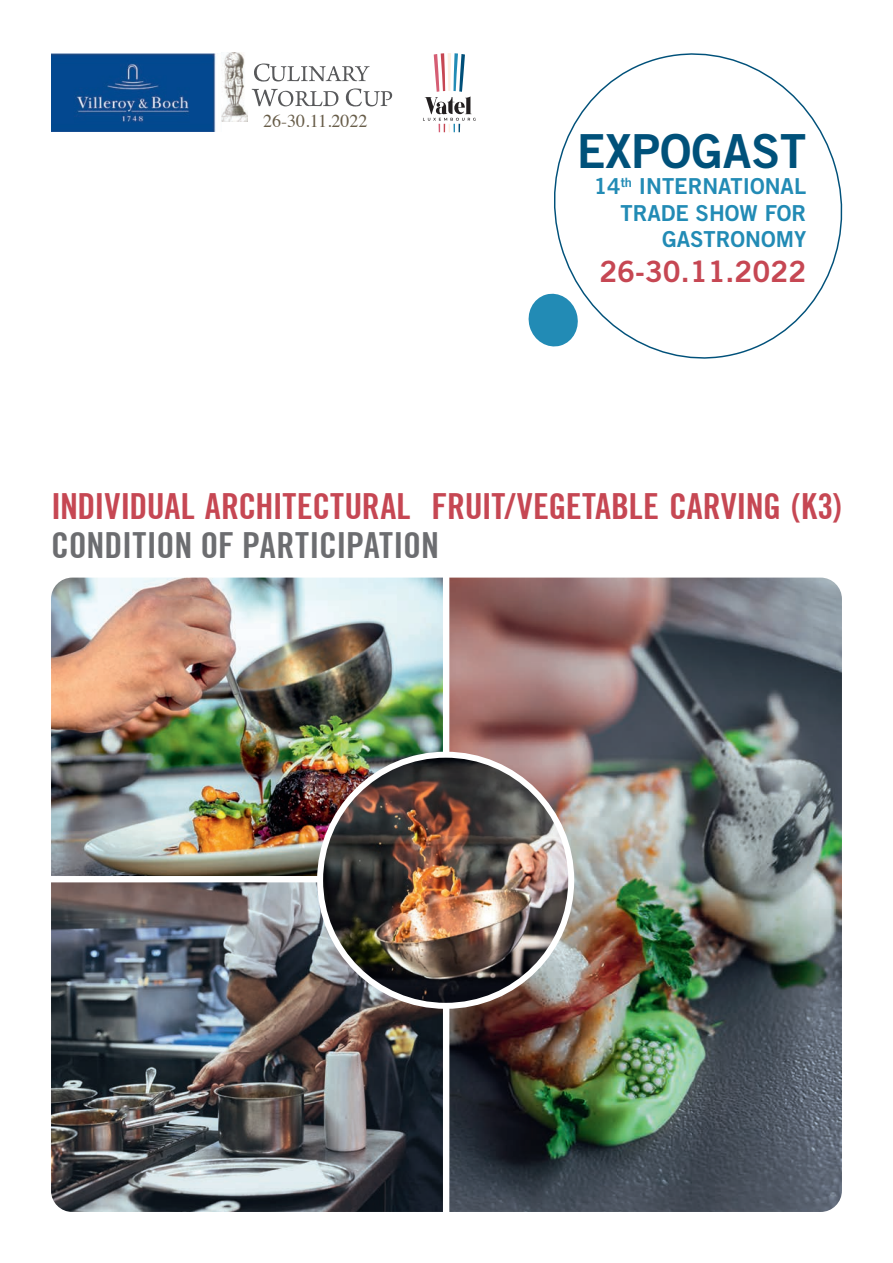
<style>
.page{position:relative;width:893px;height:1263px;background:#fff}
.page>*{position:absolute;margin:0;border:0;box-sizing:border-box;transform-origin:0 0}
.t1{font:700 46.95px "Trade Gothic No.2";color:#00517a}
.t2{font:700 condensed 36px/39px "Trade Gothic No.20";letter-spacing:-.01em;color:#c64753}
.t3{font:700 29.4px "Trade Gothic No.2";color:#c64753}
.t4{font:700 22.05px/26.4px "Trade Gothic No.2";color:#228bb5;text-align:right}
.t5{font:18px "Times";color:#685d49}
.s1{color:#6c6d70}
</style>
<div class="page">
<svg style="left:554px;top:53px;width:288px;height:306px"></svg>
<svg style="left:529px;top:291px;width:52px;height:58px"></svg>
<img style="left:51px;top:54px;width:165px;height:78px">
<svg style="left:254px;top:63px;width:116px;height:19px"></svg>
<svg style="left:252px;top:89px;width:86px;height:17px"></svg>
<svg style="left:346px;top:88px;width:46px;height:18px"></svg>
<img style="left:221px;top:52px;width:27px;height:69px">
<img style="left:51px;top:578px;width:392px;height:298px">
<img style="left:449px;top:578px;width:393px;height:634px">
<img style="left:51px;top:882px;width:392px;height:330px">
<img style="left:320px;top:755px;width:251px;height:251px;border-radius:126px">
<div style="left:317px;top:752px;width:257px;height:257px;border:6px solid #fff;border-radius:50%"></div>
<svg style="left:423px;top:53px;width:53px;height:79px"></svg>
<p class="t5" style="left:263px;top:104px;width:106px">26-30.11.2022</p>
<p class="t1" style="left:577px;top:122px;width:231px">EXPOGAST</p>
<p class="t4" style="left:594px;top:173px;width:214px">14<sup>th</sup> INTERNATIONAL<br>TRADE SHOW FOR<br>GASTRONOMY</p>
<p class="t3" style="left:599px;top:254px;width:208px">26-30.11.2022</p>
<p class="t2" style="left:51px;top:486px;width:792px">INDIVIDUAL ARCHITECTURAL FRUIT/VEGETABLE CARVING (K3)<br><span class="s1">CONDITION OF PARTICIPATION</span></p>
</div>
